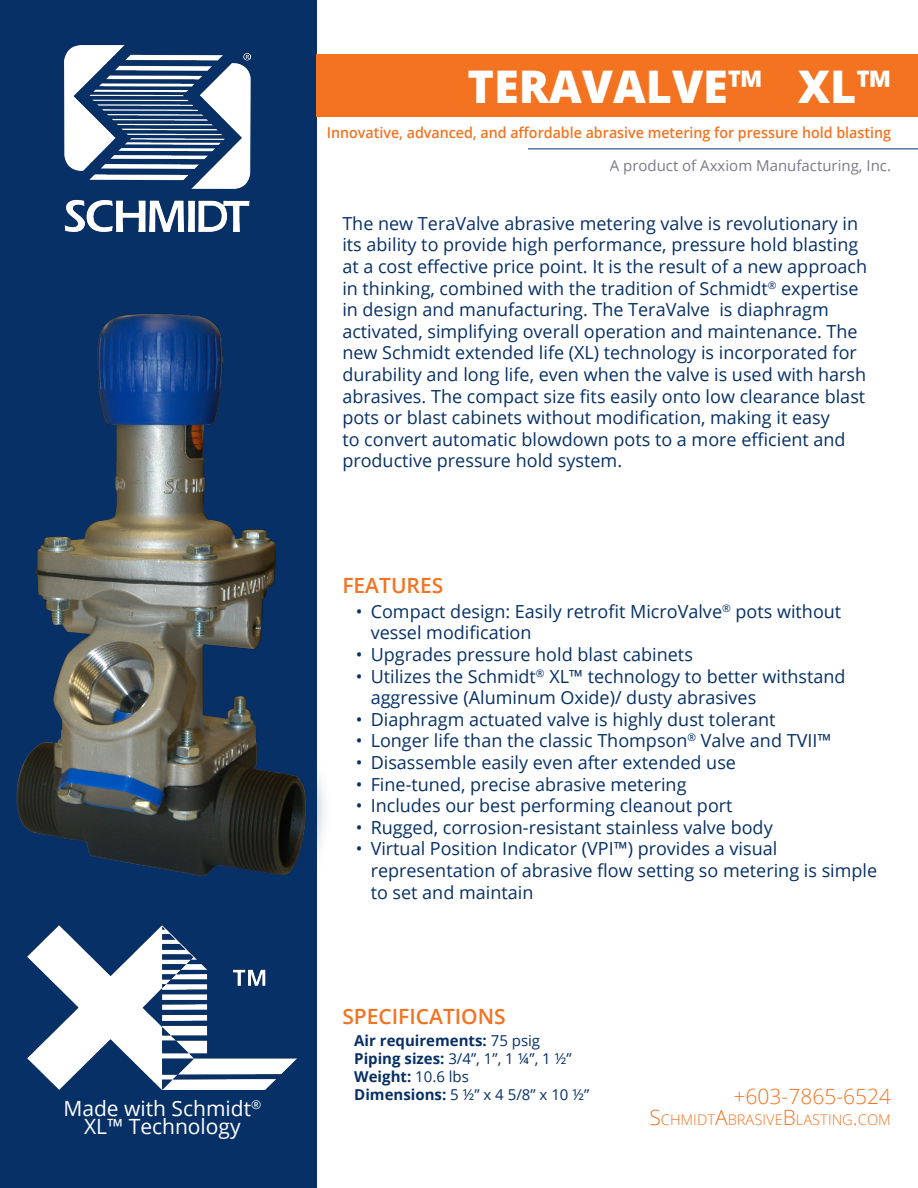
<style>
.page{position:relative;width:918px;height:1188px;background:#fff}
.page>*{position:absolute;margin:0;border:0;box-sizing:border-box;transform-origin:0 0}
.Main_Page_Header{font:800 45px "Open Sans";color:#fff}
.Main_Page_Body_Text{font:21px "Open Sans";color:#fff}
.Main_Page_Header-2{font:600 21px "Open Sans";color:#f37321}
.Main_Page_Header-3{font:300 21px "Open Sans";color:#f37321}
.Main_Page_Body_Text-2{font:18px/21.6px "Open Sans";color:#063066}
.Left_Sidebar_Numbere{font:600 15px "Open Sans";color:#f37321;scale:.95 1}
.Main_Page_Body_Text-3{font:15px "Open Sans";color:#063066}
.Main_Page_Body_Text-4{font:700 15px "Open Sans";color:#063066}
.t1{font:15px "Open Sans";color:#797a86}
.Main_Page_Header-4{font:300 14.7px "Open Sans";color:#f37321}
.s1{font-weight:400}
.s2{font-weight:700}
.s3{font-size:21px}
</style>
<div class="page">
<div style="left:0;top:0;width:317px;height:1188px;background:#063066"></div>
<hr style="left:528px;top:148px;width:390px;height:1px;background:#063066">
<img style="left:16px;top:314px;width:290px;height:563px">
<img style="left:27px;top:925px;width:270px;height:164px">
<div style="left:317px;top:54px;width:601px;height:63px;background:#f37321"></div>
<img style="left:65px;top:45px;width:186px;height:187px">
<p class="Main_Page_Body_Text" style="left:63px;top:1094px;width:199px">Made with Schmidt<sup>®</sup></p>
<p class="Main_Page_Body_Text" style="left:84px;top:1112px;width:158px">XL™ Technology</p>
<p class="Main_Page_Header" style="left:467px;top:52px;width:425px">TERAVALVE™ XL™</p>
<p class="Left_Sidebar_Numbere" style="left:327px;top:123px;width:595px">Innovative, advanced, and affordable abrasive metering for pressure hold blasting</p>
<p class="t1" style="left:610px;top:155px;width:283px">A product of Axxiom Manufacturing, Inc.</p>
<p class="Main_Page_Body_Text-2" style="left:342px;top:212px;width:526px">The new TeraValve abrasive metering valve is revolutionary in its ability to provide high performance, pressure hold blasting at a cost effective price point. It is the result of a new approach in thinking, combined with the tradition of Schmidt<sup>®</sup> expertise in design and manufacturing. The TeraValve is diaphragm activated, simplifying overall operation and maintenance. The new Schmidt extended life (XL) technology is incorporated for durability and long life, even when the valve is used with harsh abrasives. The compact size fits easily onto low clearance blast pots or blast cabinets without modification, making it easy<br>to convert automatic blowdown pots to a more efficient and productive pressure hold system.</p>
<p class="Main_Page_Header-2" style="left:342px;top:571px;width:102px">FEATURES</p>
<p class="Main_Page_Body_Text-2" style="left:371px;top:600px;width:472px;text-indent:-15px">• Compact design: Easily retrofit MicroValve<sup>®</sup> pots without vessel modification</p>
<p class="Main_Page_Body_Text-2" style="left:356px;top:643px;width:339px">• Upgrades pressure hold blast cabinets</p>
<p class="Main_Page_Body_Text-2" style="left:371px;top:665px;width:476px;text-indent:-15px">• Utilizes the Schmidt<sup>®</sup> XL™ technology to better withstand aggressive (Aluminum Oxide)/ dusty abrasives</p>
<p class="Main_Page_Body_Text-2" style="left:356px;top:708px;width:421px">• Diaphragm actuated valve is highly dust tolerant</p>
<p class="Main_Page_Body_Text-2" style="left:356px;top:730px;width:477px">• Longer life than the classic Thompson<sup>®</sup> Valve and TVII™</p>
<p class="Main_Page_Body_Text-2" style="left:356px;top:751px;width:382px">• Disassemble easily even after extended use</p>
<p class="Main_Page_Body_Text-2" style="left:356px;top:773px;width:332px">• Fine-tuned, precise abrasive metering</p>
<p class="Main_Page_Body_Text-2" style="left:356px;top:794px;width:378px">• Includes our best performing cleanout port</p>
<p class="Main_Page_Body_Text-2" style="left:356px;top:816px;width:419px">• Rugged, corrosion-resistant stainless valve body</p>
<p class="Main_Page_Body_Text-2" style="left:371px;top:838px;width:508px;text-indent:-15px">• Virtual Position Indicator (VPI™) provides a visual representation of abrasive flow setting so metering is simple to set and maintain</p>
<p class="Main_Page_Header-2" style="left:342px;top:1002px;width:165px">SPECIFICATIONS</p>
<p class="Main_Page_Body_Text-4" style="left:354px;top:1030px;width:187px">Air requirements: <span class="s1">75 psig</span></p>
<p class="Main_Page_Body_Text-3" style="left:354px;top:1048px;width:219px"><span class="s2">Piping sizes:</span> 3/4”, 1”, 1 ¼”, 1 ½”</p>
<p class="Main_Page_Body_Text-4" style="left:354px;top:1066px;width:116px">Weight: <span class="s1">10.6 lbs</span></p>
<p class="Main_Page_Body_Text-3" style="left:354px;top:1084px;width:237px"><span class="s2">Dimensions:</span> 5 ½” x 4 5/8” x 10 ½”</p>
<p class="Main_Page_Header-3" style="left:734px;top:1082px;width:159px">+603-7865-6524</p>
<p class="Main_Page_Header-4" style="left:649px;top:1110px;width:243px"><span class="s3">S</span>CHMIDT<span class="s3">A</span>BRASIVE<span class="s3">B</span> LASTING<span class="s3">.</span>COM</p>
</div>
